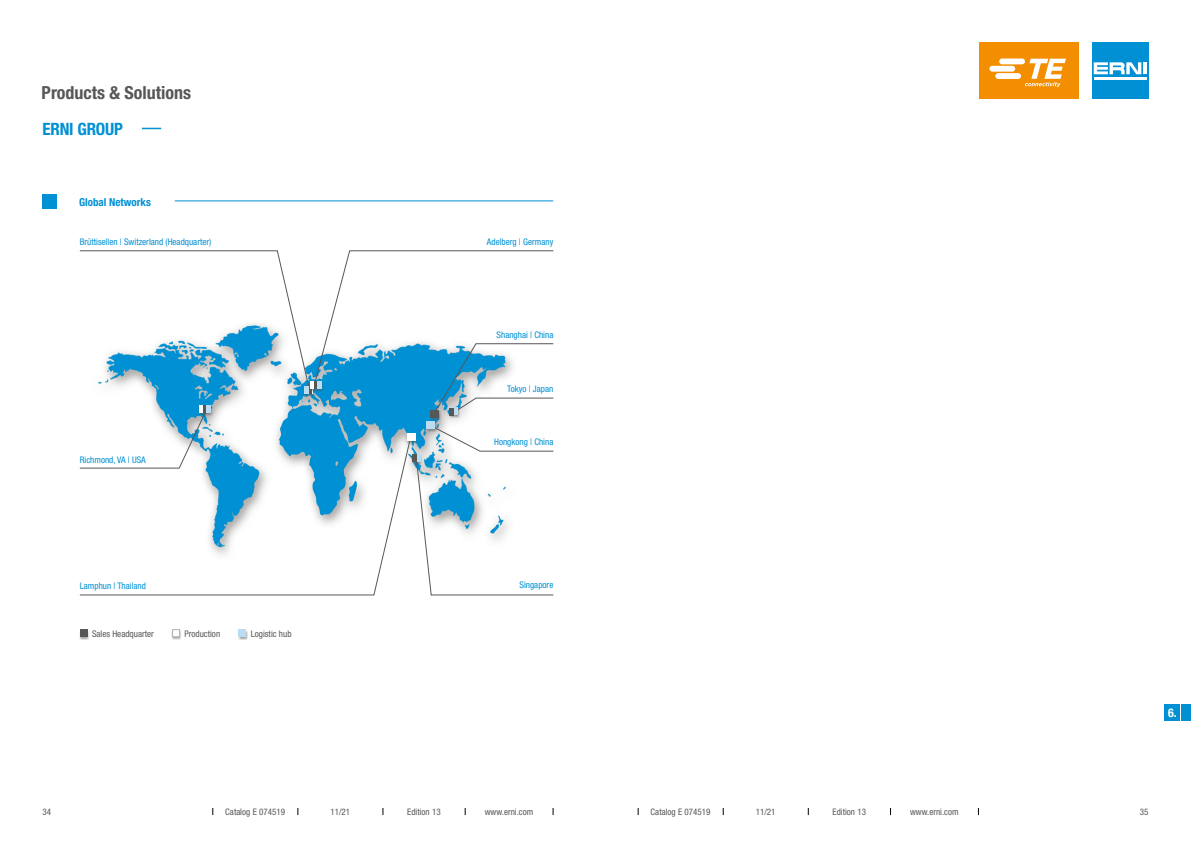
<style>
.page{position:relative;width:1191px;height:842px;background:#fff}
.page>*{position:absolute;margin:0;border:0;box-sizing:border-box;transform-origin:0 0}
.t1{font:700 condensed 18px "Helvetica Neue LT Pro";color:#575756}
.t2{font:700 condensed 17px "Helvetica Neue LT Pro";letter-spacing:-.01em;color:#0090d3}
.t3{font:700 condensed 12px "Helvetica Neue LT Pro";color:#fff}
.t4{font:700 condensed 11px "Helvetica Neue LT Pro";color:#0090d3}
.t5{font:condensed 9.1px "Helvetica Neue LT Pro";color:#0090d3}
.t6{font:condensed 9.1px "Helvetica Neue LT Pro";color:#575756}
.t7{font:condensed 9px "Helvetica Neue LT Pro";color:#575756}
</style>
<div class="page">
<div style="left:1091px;top:43px;width:57px;height:56px;background:#0090d3"></div>
<hr style="left:1093px;top:77px;width:53px;height:2px;background:#fff">
<svg style="left:1093px;top:62px;width:53px;height:12px"></svg>
<div style="left:979px;top:43px;width:99px;height:56px;background:#f28e00"></div>
<svg style="left:989px;top:59px;width:77px;height:28px"></svg>
<svg style="left:142px;top:128px;width:19px;height:1px"></svg>
<hr style="left:175px;top:201px;width:378px;height:1px;background:#0090d3">
<div style="left:43px;top:195px;width:14px;height:14px;background:#0090d3"></div>
<div style="left:79px;top:629px;width:11px;height:11px;background:#575756;opacity:.53"></div>
<div style="left:80px;top:630px;width:7px;height:7px;background:#575756"></div>
<div style="left:171px;top:629px;width:11px;height:11px;background:#575756;opacity:.53"></div>
<div style="left:172px;top:629px;width:8px;height:8px;background:#fff;border:1px solid #b3b2b2"></div>
<div style="left:237px;top:629px;width:11px;height:11px;background:#575756;opacity:.53"></div>
<div style="left:238px;top:630px;width:7px;height:7px;background:#baddf4"></div>
<svg style="left:79px;top:250px;width:475px;height:346px"></svg>
<div style="left:1163px;top:704px;width:16px;height:17px;background:#0090d3"></div>
<div style="left:1181px;top:704px;width:10px;height:17px;background:#0090d3"></div>
<h1 class="t1" style="left:42px;top:82px;width:151px">Products &amp; Solutions</h1>
<h2 class="t2" style="left:42px;top:119px;width:82px">ERNI GROUP</h2>
<p class="t4" style="left:79px;top:195px;width:73px">Global Networks</p>
<p class="t5" style="left:80px;top:236px;width:133px">Brüttisellen | Switzerland (Headquarter)</p>
<p class="t5" style="left:487px;top:236px;width:68px">Adelberg | Germany</p>
<p class="t5" style="left:496px;top:329px;width:58px">Shanghai | China</p>
<p class="t5" style="left:507px;top:384px;width:48px">Tokyo | Japan</p>
<p class="t5" style="left:80px;top:454px;width:67px">Richmond, VA | USA</p>
<p class="t5" style="left:494px;top:437px;width:61px">Hongkong | China</p>
<p class="t5" style="left:80px;top:580px;width:68px">Lamphun | Thailand</p>
<p class="t5" style="left:519px;top:580px;width:35px">Singapore</p>
<p class="t6" style="left:92px;top:629px;width:63px">Sales Headquarter</p>
<p class="t6" style="left:184px;top:629px;width:37px">Production</p>
<p class="t6" style="left:251px;top:629px;width:42px">Logistic hub</p>
<h3 class="t3" style="left:1168px;top:706px;width:10px">6.</h3>
<p class="t7" style="left:43px;top:807px;width:10px">34</p>
<p class="t7" style="left:225px;top:807px;width:61px">Catalog E 074519</p>
<p class="t7" style="left:330px;top:807px;width:21px">11/21</p>
<p class="t7" style="left:407px;top:807px;width:35px">Edition 13</p>
<p class="t7" style="left:485px;top:807px;width:50px">www.erni.com</p>
<p class="t7" style="left:650px;top:807px;width:61px">Catalog E 074519</p>
<p class="t7" style="left:755px;top:807px;width:21px">11/21</p>
<p class="t7" style="left:832px;top:807px;width:35px">Edition 13</p>
<p class="t7" style="left:910px;top:807px;width:50px">www.erni.com</p>
<p class="t7" style="left:1139px;top:807px;width:10px">35</p>
</div>
